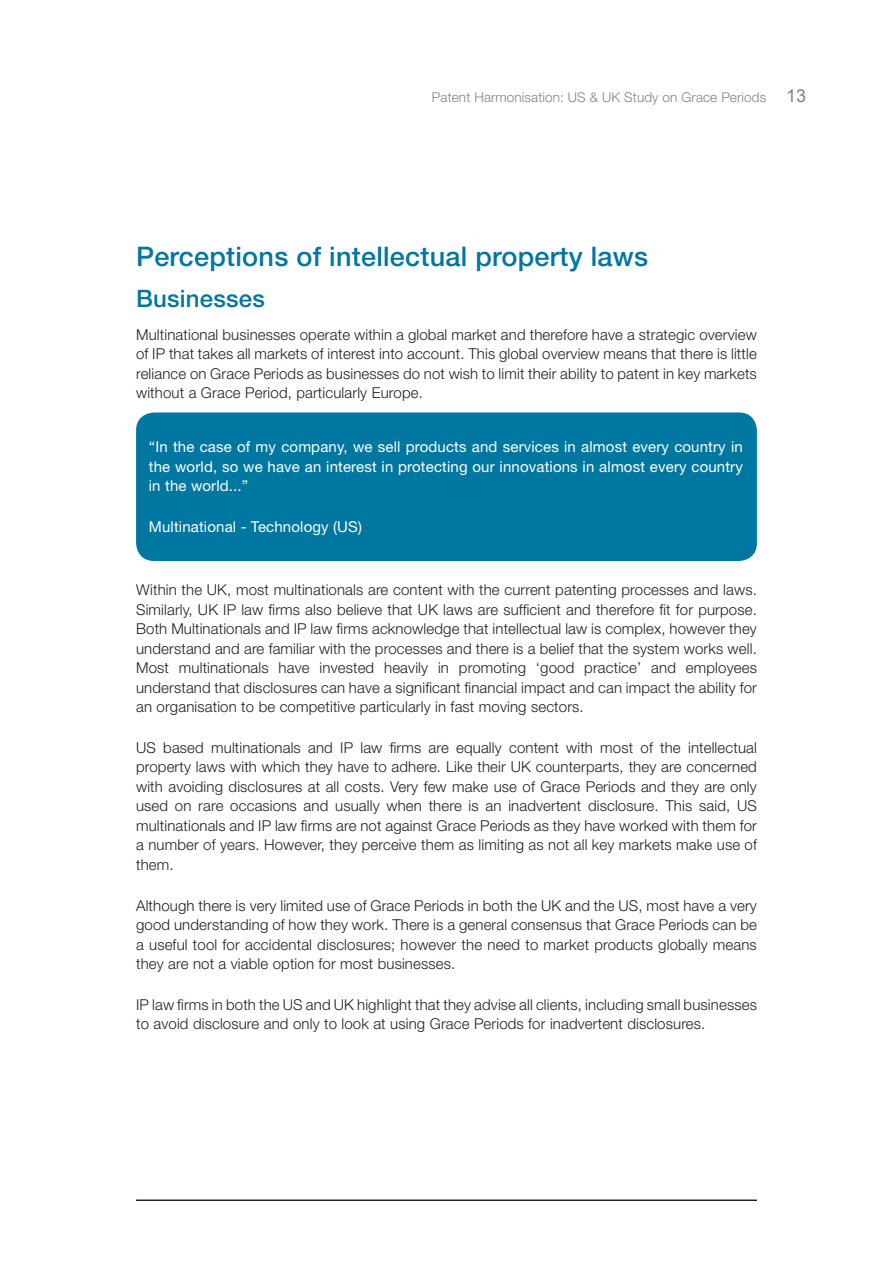
<style>
.page{position:relative;width:893px;height:1263px;background:#fff}
.page>*{position:absolute;margin:0;border:0;box-sizing:border-box;transform-origin:0 0}
.t1{font:500 27px "Helvetica Neue LT Std";letter-spacing:.01em;color:#0077a0}
.t2{font:500 24px "Helvetica Neue LT Std";letter-spacing:.01em;color:#0077a0}
.t3{font:300 15px/19.5px "Helvetica Neue LT Std";letter-spacing:.01em;color:#231f20;text-align:justify}
.t4{font:15px/19.5px "Helvetica Neue LT Std";letter-spacing:.01em;color:#fff;text-align:justify}
.t5{font:300 13.5px "Helvetica Neue LT Std";letter-spacing:.01em;color:#808285}
.s1{font-family:"Arial";font-weight:400;font-size:18px}
</style>
<div class="page">
<hr style="left:136px;top:1199px;width:621px;height:2px;background:#231f20">
<div style="left:136px;top:412px;width:621px;height:149px;background:#0077a0;border-radius:18px"></div>
<p class="t5" style="left:432px;top:89px;width:376px">Patent Harmonisation: US &amp; UK Study on Grace Periods <span class="s1">13</span></p>
<h2 class="t1" style="left:136px;top:240px;width:514px">Perceptions of intellectual property laws</h2>
<h2 class="t2" style="left:136px;top:285px;width:130px">Businesses</h2>
<p class="t3" style="left:136px;top:324px;width:622px">Multinational businesses operate within a global market and therefore have a strategic overview of IP that takes all markets of interest into account. This global overview means that there is little reliance on Grace Periods as businesses do not wish to limit their ability to patent in key markets without a Grace Period, particularly Europe.</p>
<p class="t4" style="left:149px;top:437px;width:596px">“In the case of my company, we sell products and services in almost every country in the world, so we have an interest in protecting our innovations in almost every country in the world...”</p>
<p class="t4" style="left:149px;top:517px;width:215px">Multinational - Technology (US)</p>
<p class="t3" style="left:136px;top:580px;width:622px">Within the UK, most multinationals are content with the current patenting processes and laws.<br>Similarly, UK IP law firms also believe that UK laws are sufficient and therefore fit for purpose.<br>Both Multinationals and IP law firms acknowledge that intellectual law is complex, however they understand and are familiar with the processes and there is a belief that the system works well.<br>Most multinationals have invested heavily in promoting ‘good practice’ and employees understand that disclosures can have a significant financial impact and can impact the ability for an organisation to be competitive particularly in fast moving sectors.</p>
<p class="t3" style="left:136px;top:737px;width:622px">US based multinationals and IP law firms are equally content with most of the intellectual property laws with which they have to adhere. Like their UK counterparts, they are concerned with avoiding disclosures at all costs. Very few make use of Grace Periods and they are only used on rare occasions and usually when there is an inadvertent disclosure. This said, US multinationals and IP law firms are not against Grace Periods as they have worked with them for a number of years. However, they perceive them as limiting as not all key markets make use of them.</p>
<p class="t3" style="left:136px;top:895px;width:622px">Although there is very limited use of Grace Periods in both the UK and the US, most have a very good understanding of how they work. There is a general consensus that Grace Periods can be a useful tool for accidental disclosures; however the need to market products globally means they are not a viable option for most businesses.</p>
<p class="t3" style="left:136px;top:994px;width:622px">IP law firms in both the US and UK highlight that they advise all clients, including small businesses to avoid disclosure and only to look at using Grace Periods for inadvertent disclosures.</p>
</div>
